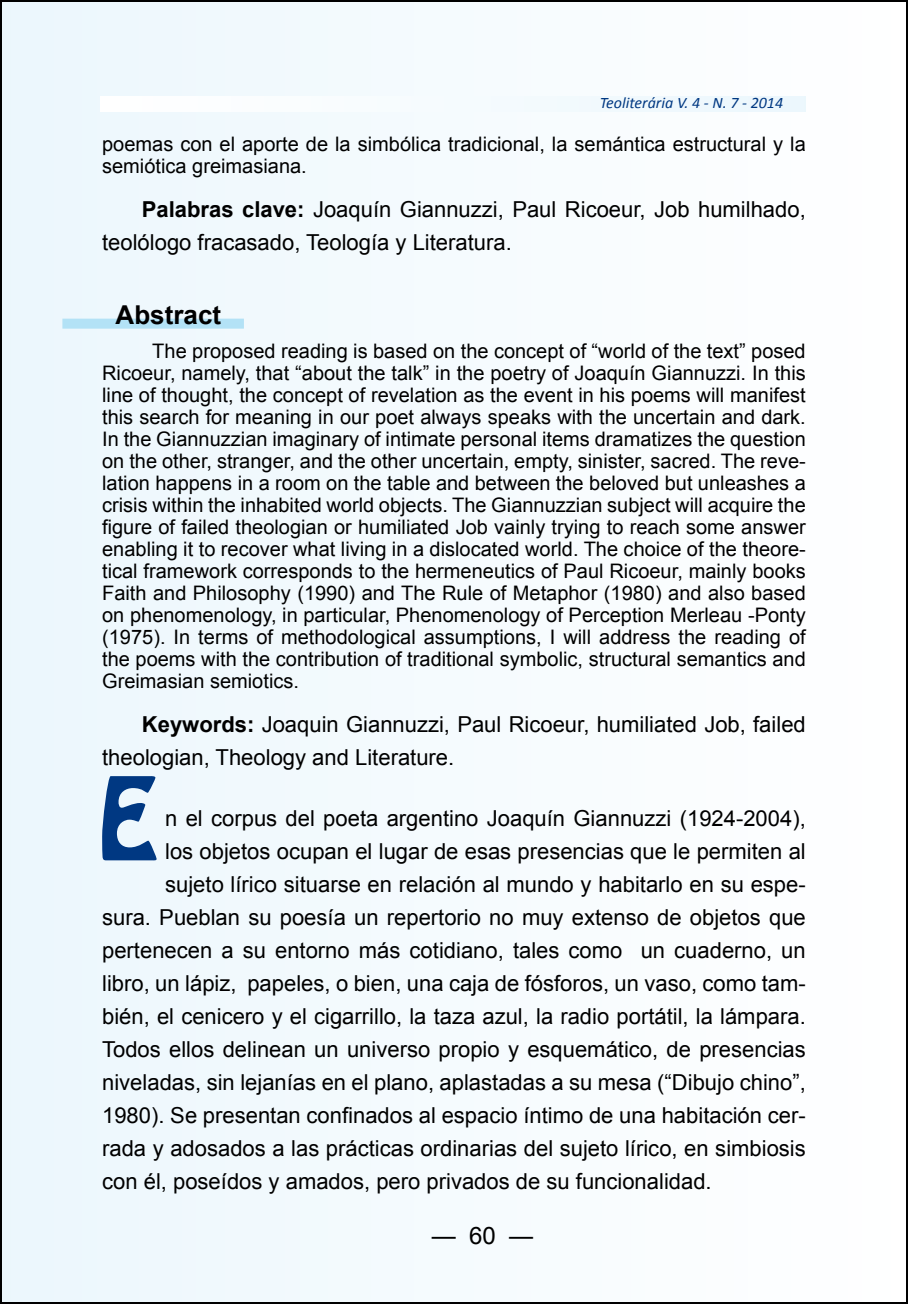
<style>
.page{position:relative;width:908px;height:1304px;background:#fff}
.page>*{position:absolute;margin:0;border:0;box-sizing:border-box;transform-origin:0 0}
.t1{font:101.2px "Hobo Std";color:#003882}
.t2{font:700 26px "Arial";color:#000}
.t3{font:24px "Arial";color:#000}
.t4{font:22px/33px "Arial";color:#000}
.t5{font:20px/22px "Arial";color:#000}
.t6{font:italic 16px "Calibri";color:#003882}
.s1{font-weight:700}
</style>
<div class="page">
<div style="left:1px;top:1px;width:905px;height:1302px;background:#f5fbfe"></div>
<div style="left:62px;top:319px;width:182px;height:10px;background:#b3e2f6"></div>
<p class="t6" style="left:599px;top:93px;width:185px">Teoliterária V. 4 - N. 7 - 2014</p>
<p class="t5" style="left:102px;top:133px;width:704px">poemas con el aporte de la simbólica tradicional, la semántica estructural y la semiótica greimasiana.</p>
<p class="t4" style="left:102px;top:193px;width:704px;text-indent:40px"><span class="s1">Palabras clave:</span> Joaquín Giannuzzi, Paul Ricoeur, Job humilhado, teolólogo fracasado, Teología y Literatura.</p>
<h2 class="t2" style="left:116px;top:298px;width:107px">Abstract</h2>
<p class="t5" style="left:102px;top:340px;width:704px;text-align:justify;text-indent:50px">The proposed reading is based on the concept of “world of the text” posed Ricoeur, namely, that “about the talk” in the poetry of Joaquín Giannuzzi. In this line of thought, the concept of revelation as the event in his poems will manifest this search for meaning in our poet always speaks with the uncertain and dark.<br>In the Giannuzzian imaginary of intimate personal items dramatizes the question on the other, stranger, and the other uncertain, empty, sinister, sacred. The reve&shy;lation happens in a room on the table and between the beloved but unleashes a crisis within the inhabited world objects. The Giannuzzian subject will acquire the figure of failed theologian or humiliated Job vainly trying to reach some answer enabling it to recover what living in a dislocated world. The choice of the theore&shy;tical framework corresponds to the hermeneutics of Paul Ricoeur, mainly books Faith and Philosophy (1990) and The Rule of Metaphor (1980) and also based on phenomenology, in particular, Phenomenology of Perception Merleau -Ponty (1975). In terms of methodological assumptions, I will address the reading of the poems with the contribution of traditional symbolic, structural semantics and Greimasian semiotics.</p>
<p class="t4" style="left:102px;top:708px;width:704px;text-indent:40px"><span class="s1">Keywords:</span> Joaquin Giannuzzi, Paul Ricoeur, humiliated Job, failed theologian, Theology and Literature.</p>
<h1 class="t1" style="left:97px;top:749px;width:62px">E</h1>
<p class="t4" style="left:165px;top:802px;width:642px">n el corpus del poeta argentino Joaquín Giannuzzi (1924-2004),</p>
<p class="t4" style="left:165px;top:835px;width:642px">los objetos ocupan el lugar de esas presencias que le permiten al</p>
<p class="t4" style="left:165px;top:868px;width:641px">sujeto lírico situarse en relación al mundo y habitarlo en su espe-</p>
<p class="t4" style="left:102px;top:901px;width:704px">sura. Pueblan su poesía un repertorio no muy extenso de objetos que</p>
<p class="t4" style="left:102px;top:934px;width:704px">pertenecen a su entorno más cotidiano, tales como un cuaderno, un</p>
<p class="t4" style="left:102px;top:967px;width:705px">libro, un lápiz, papeles, o bien, una caja de fósforos, un vaso, como tam-</p>
<p class="t4" style="left:102px;top:1000px;width:704px">bién, el cenicero y el cigarrillo, la taza azul, la radio portátil, la lámpara.</p>
<p class="t4" style="left:102px;top:1033px;width:704px">Todos ellos delinean un universo propio y esquemático, de presencias</p>
<p class="t4" style="left:102px;top:1066px;width:704px">niveladas, sin lejanías en el plano, aplastadas a su mesa (“Dibujo chino”,</p>
<p class="t4" style="left:102px;top:1099px;width:704px">1980). Se presentan confinados al espacio íntimo de una habitación cer-</p>
<p class="t4" style="left:102px;top:1132px;width:704px">rada y adosados a las prácticas ordinarias del sujeto lírico, en simbiosis</p>
<p class="t4" style="left:102px;top:1165px;width:610px">con él, poseídos y amados, pero privados de su funcionalidad.</p>
<p class="t3" style="left:431px;top:1219px;width:103px">— 60 —</p>
</div>
